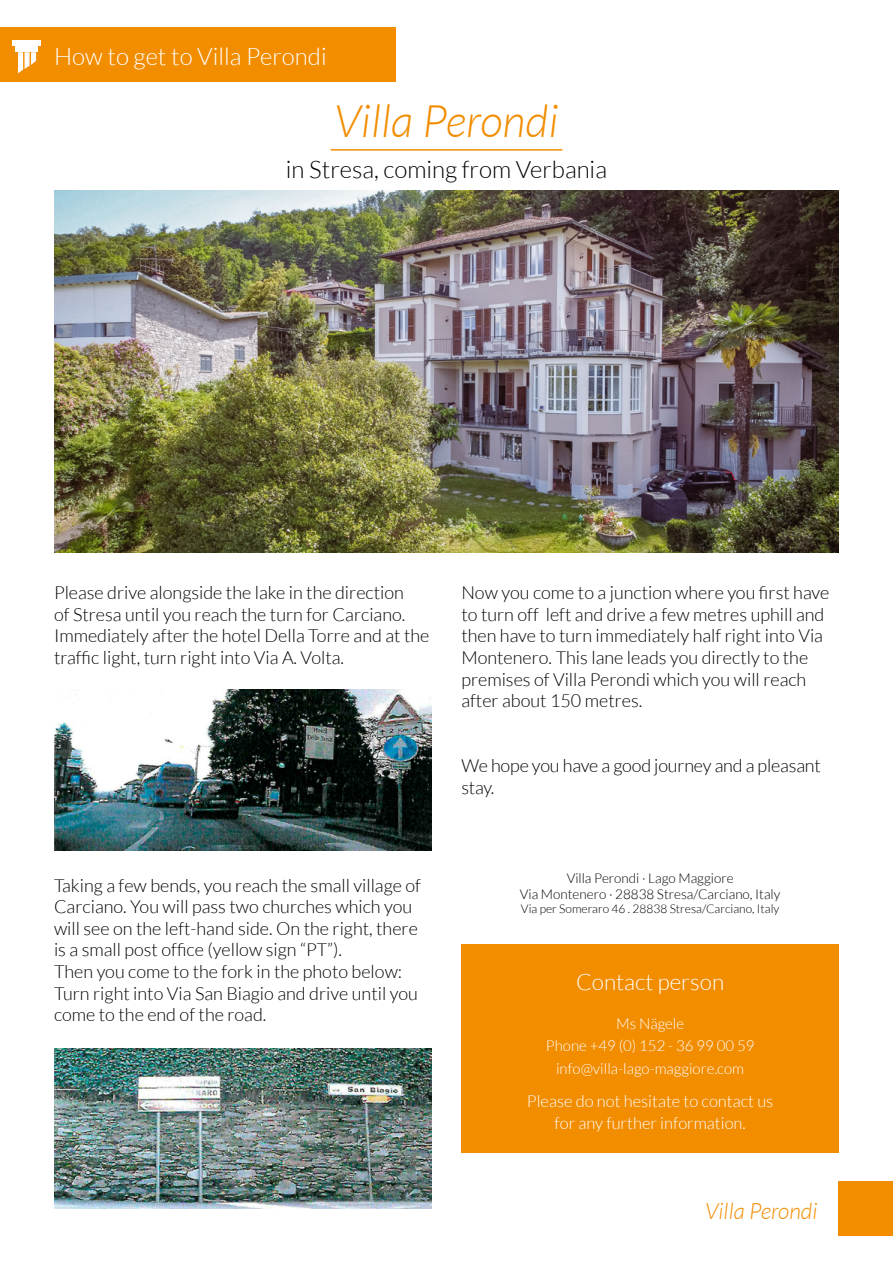
<style>
.page{position:relative;width:893px;height:1263px;background:#fff}
.page>*{position:absolute;margin:0;border:0;box-sizing:border-box;transform-origin:0 0}
.t1{font:italic 300 45px "Lato";color:#f28d00}
.t2{font:300 24px "Lato";color:#000}
.t3{font:300 24px "Lato";color:#fff}
.t4{font:300 22.5px "Lato";color:#fff}
.t5{font:italic 300 22.5px "Lato";color:#f28d00}
.t6{font:300 18px/21.6px "Lato";color:#000}
.t7{font:300 16.5px/22.5px "Lato";color:#fff;text-align:center}
.t8{font:300 15px/22.5px "Lato";color:#fff;text-align:center}
.t9{font:300 13.5px/16.2px "Lato";color:#000;text-align:center}
.t10{font:300 12px "Lato";color:#000}
</style>
<div class="page">
<img style="left:54px;top:690px;width:378px;height:161px">
<img style="left:54px;top:1048px;width:378px;height:161px">
<div style="left:839px;top:1181px;width:54px;height:54px;background:#f28d00"></div>
<div style="left:461px;top:944px;width:378px;height:208px;background:#f28d00"></div>
<div style="left:0;top:28px;width:395px;height:54px;background:#f28d00"></div>
<div style="left:12px;top:40px;width:29px;height:5px;background:#fff"></div>
<div style="left:16px;top:46px;width:22px;height:5px;background:#fff"></div>
<svg style="left:18px;top:52px;width:18px;height:21px"></svg>
<img style="left:54px;top:191px;width:785px;height:362px">
<hr style="left:331px;top:149px;width:231px;height:2px;background:#f28d00">
<h2 class="t3" style="left:54px;top:43px;width:274px">How to get to Villa Perondi</h2>
<h1 class="t1" style="left:334px;top:97px;width:226px">Villa Perondi</h1>
<h2 class="t2" style="left:286px;top:157px;width:323px">in Stresa, coming from Verbania</h2>
<p class="t6" style="left:54px;top:582px;width:377px">Please drive alongside the lake in the direction<br>of Stresa until you reach the turn for Carciano.<br>Immediately after the hotel Della Torre and at the traffic light, turn right into Via A. Volta.</p>
<p class="t6" style="left:54px;top:874px;width:368px">Taking a few bends, you reach the small village of Carciano. You will pass two churches which you will see on the left-hand side. On the right, there is a small post office (yellow sign “PT”).<br>Then you come to the fork in the photo below:<br>Turn right into Via San Biagio and drive until you come to the end of the road.</p>
<p class="t6" style="left:461px;top:582px;width:369px">Now you come to a junction where you first have to turn off left and drive a few metres uphill and then have to turn immediately half right into Via Montenero. This lane leads you directly to the premises of Villa Perondi which you will reach after about 150 metres.</p>
<p class="t6" style="left:461px;top:755px;width:361px">We hope you have a good journey and a pleasant stay.</p>
<p class="t9" style="left:520px;top:870px;width:262px">Villa Perondi · Lago Maggiore<br>Via Montenero · 28838 Stresa/Carciano, Italy</p>
<p class="t10" style="left:521px;top:902px;width:260px">Via per Someraro 46 . 28838 Stresa/Carciano, Italy</p>
<p class="t4" style="left:576px;top:969px;width:150px">Contact person</p>
<p class="t8" style="left:546px;top:1012px;width:210px">Ms Nägele<br>Phone +49 (0) 152 - 36 99 00 59 info@villa-lago-maggiore.com</p>
<p class="t7" style="left:527px;top:1089px;width:248px">Please do not hesitate to contact us for any further information.</p>
<p class="t5" style="left:705px;top:1198px;width:114px">Villa Perondi</p>
</div>
